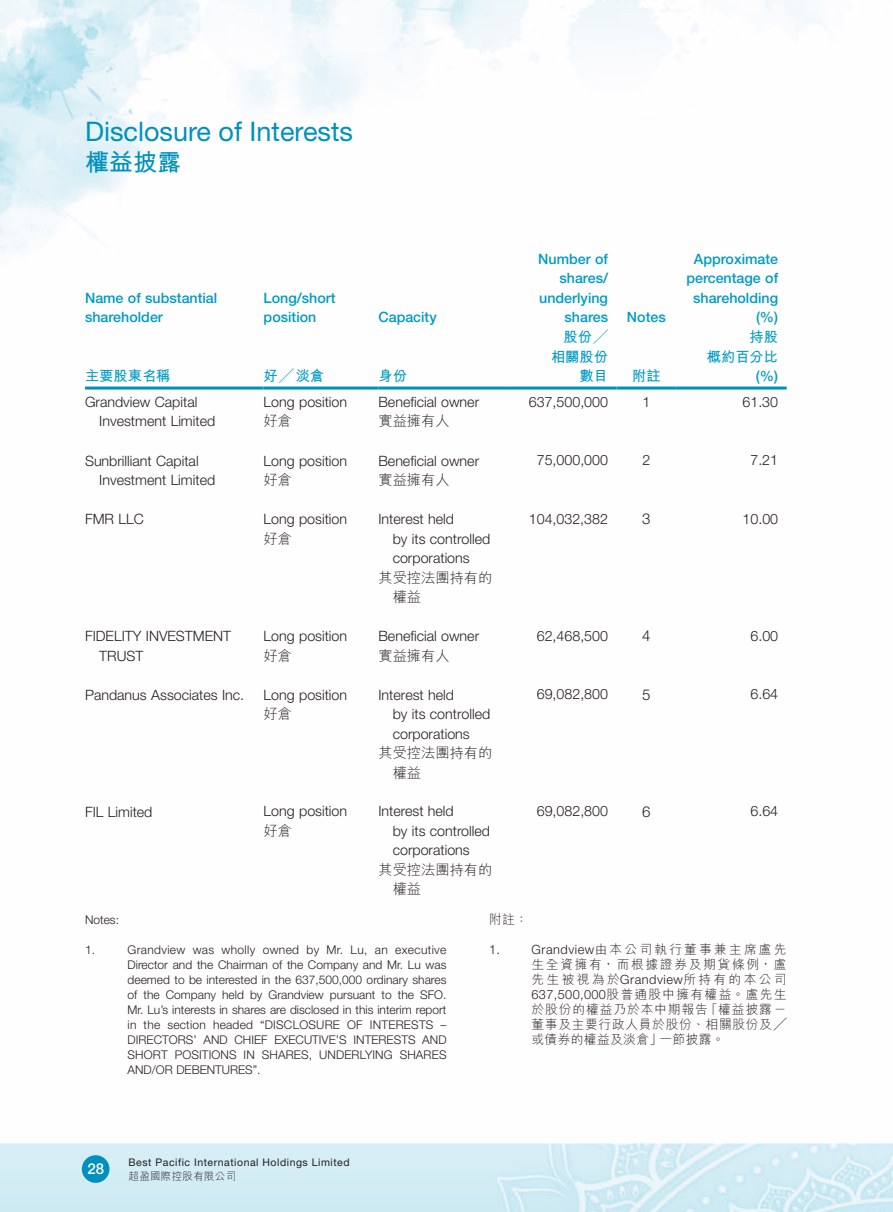
<style>
.page{position:relative;width:893px;height:1212px;background:#fff}
.page>*{position:absolute;margin:0;border:0;box-sizing:border-box;transform-origin:0 0}
.t1{font:27px "Helvetica Neue LT Std";color:#0090be}
.t2{font:700 24px "M Hei HK";color:#0090be}
.t3{font:300 15px "Helvetica Neue LT Std";color:#231f20}
.t4{font:500 15px "Helvetica Neue LT Std";color:#fff}
.t5{font:300 14.25px/19.5px "Helvetica Neue LT Std";color:#231f20}
.t6{font:500 14.25px/19.5px "Helvetica Neue LT Std";color:#009bc5}
.t7{font:300 14.25px/19.5px "M Hei HK";color:#231f20}
.t8{font:700 14.25px/19.5px "M Hei HK";color:#009bc5;text-align:right}
.t9{font:300 12.75px/15px "M Hei HK";letter-spacing:.05em;color:#231f20;text-align:justify}
.t10{font:300 12.75px "Helvetica Neue LT Std";color:#231f20}
.t11{font:300 12px/15px "Helvetica Neue LT Std";letter-spacing:.01em;color:#231f20;text-align:justify}
.t12{font:10.5px "Helvetica Neue LT Std";letter-spacing:.05em;color:#231f20}
.t13{font:300 10.5px "M Hei HK";letter-spacing:.03em;color:#231f20}
.s1{font-family:"Helvetica Neue LT Std"}
</style>
<div class="page">
<img style="left:0;top:0;width:892px;height:1212px">
<div style="left:82px;top:1155px;width:27px;height:28px;background:#0090be;border-radius:50%"></div>
<hr style="left:85px;top:387px;width:179px;height:3px;background:#0090be">
<hr style="left:264px;top:387px;width:114px;height:3px;background:#0090be">
<hr style="left:378px;top:387px;width:128px;height:3px;background:#0090be">
<hr style="left:506px;top:387px;width:111px;height:3px;background:#0090be">
<hr style="left:617px;top:387px;width:59px;height:3px;background:#0090be">
<hr style="left:676px;top:387px;width:111px;height:3px;background:#0090be">
<h1 class="t1" style="left:85px;top:116px;width:270px">Disclosure of Interests</h1>
<h2 class="t2" style="left:85px;top:144px;width:97px">權益披露</h2>
<p class="t6" style="left:85px;top:288px;width:134px">Name of substantial shareholder</p>
<p class="t6" style="left:264px;top:288px;width:74px">Long/short position</p>
<p class="t6" style="left:378px;top:307px;width:60px">Capacity</p>
<p class="t6" style="left:538px;top:249px;width:71px;text-align:right">Number of shares/ underlying shares</p>
<p class="t6" style="left:627px;top:307px;width:40px">Notes</p>
<p class="t6" style="left:686px;top:249px;width:93px;text-align:right">Approximate percentage of shareholding (%)</p>
<p class="t8" style="left:85px;top:365px;width:87px">主要股東名稱</p>
<p class="t8" style="left:264px;top:365px;width:62px">好╱淡倉</p>
<p class="t8" style="left:378px;top:365px;width:30px">身份</p>
<p class="t8" style="left:551px;top:326px;width:58px">股份╱相關股份數目</p>
<p class="t8" style="left:632px;top:365px;width:30px">附註</p>
<p class="t8" style="left:707px;top:326px;width:73px">持股<br>概約百分比</p>
<p class="t6" style="left:756px;top:366px;width:24px">(%)</p>
<p class="t5" style="left:99px;top:391px;width:117px;text-indent:-14px">Grandview Capital<br>Investment Limited</p>
<p class="t5" style="left:264px;top:391px;width:85px">Long position</p>
<p class="t7" style="left:264px;top:411px;width:30px">好倉</p>
<p class="t5" style="left:378px;top:391px;width:102px">Beneficial owner</p>
<p class="t7" style="left:378px;top:411px;width:73px">實益擁有人</p>
<p class="t5" style="left:529px;top:391px;width:81px">637,500,000</p>
<p class="t5" style="left:642px;top:391px;width:9px">1</p>
<p class="t5" style="left:742px;top:391px;width:37px">61.30</p>
<p class="t5" style="left:99px;top:451px;width:117px;text-indent:-14px">Sunbrilliant Capital<br>Investment Limited</p>
<p class="t5" style="left:264px;top:451px;width:85px">Long position</p>
<p class="t7" style="left:264px;top:470px;width:30px">好倉</p>
<p class="t5" style="left:378px;top:451px;width:102px">Beneficial owner</p>
<p class="t7" style="left:378px;top:470px;width:73px">實益擁有人</p>
<p class="t5" style="left:537px;top:450px;width:73px">75,000,000</p>
<p class="t5" style="left:642px;top:450px;width:9px">2</p>
<p class="t5" style="left:750px;top:450px;width:29px">7.21</p>
<p class="t5" style="left:85px;top:509px;width:60px">FMR LLC</p>
<p class="t5" style="left:264px;top:509px;width:85px">Long position</p>
<p class="t7" style="left:264px;top:528px;width:30px">好倉</p>
<p class="t5" style="left:393px;top:509px;width:99px;text-indent:-14px">Interest held<br>by its controlled corporations</p>
<p class="t7" style="left:393px;top:567px;width:101px;text-indent:-14px">其受控法團持有的權益</p>
<p class="t5" style="left:529px;top:508px;width:81px">104,032,382</p>
<p class="t3" style="left:642px;top:510px;width:10px">3</p>
<p class="t5" style="left:742px;top:508px;width:37px">10.00</p>
<p class="t5" style="left:99px;top:626px;width:133px;text-indent:-14px">FIDELITY INVESTMENT<br>TRUST</p>
<p class="t5" style="left:264px;top:626px;width:85px">Long position</p>
<p class="t7" style="left:264px;top:646px;width:30px">好倉</p>
<p class="t5" style="left:378px;top:626px;width:102px">Beneficial owner</p>
<p class="t7" style="left:378px;top:646px;width:73px">實益擁有人</p>
<p class="t5" style="left:537px;top:625px;width:73px">62,468,500</p>
<p class="t3" style="left:642px;top:627px;width:10px">4</p>
<p class="t5" style="left:750px;top:625px;width:29px">6.00</p>
<p class="t5" style="left:85px;top:685px;width:161px">Pandanus Associates Inc.</p>
<p class="t5" style="left:264px;top:685px;width:85px">Long position</p>
<p class="t7" style="left:264px;top:704px;width:30px">好倉</p>
<p class="t5" style="left:393px;top:685px;width:99px;text-indent:-14px">Interest held<br>by its controlled corporations</p>
<p class="t7" style="left:393px;top:743px;width:101px;text-indent:-14px">其受控法團持有的權益</p>
<p class="t5" style="left:537px;top:684px;width:73px">69,082,800</p>
<p class="t3" style="left:642px;top:685px;width:10px">5</p>
<p class="t5" style="left:750px;top:684px;width:29px">6.64</p>
<p class="t5" style="left:85px;top:802px;width:69px">FIL Limited</p>
<p class="t5" style="left:264px;top:801px;width:85px">Long position</p>
<p class="t7" style="left:264px;top:820px;width:30px">好倉</p>
<p class="t5" style="left:393px;top:801px;width:99px;text-indent:-14px">Interest held<br>by its controlled corporations</p>
<p class="t7" style="left:393px;top:859px;width:101px;text-indent:-14px">其受控法團持有的權益</p>
<p class="t5" style="left:537px;top:801px;width:73px">69,082,800</p>
<p class="t3" style="left:642px;top:802px;width:10px">6</p>
<p class="t5" style="left:750px;top:801px;width:29px">6.64</p>
<p class="t11" style="left:85px;top:912px;width:36px">Notes:</p>
<p class="t11" style="left:85px;top:942px;width:12px">1.</p>
<p class="t11" style="left:128px;top:942px;width:321px">Grandview was wholly owned by Mr. Lu, an executive Director and the Chairman of the Company and Mr. Lu was deemed to be interested in the 637,500,000 ordinary shares of the Company held by Grandview pursuant to the SFO.<br>Mr. Lu’s interests in shares are disclosed in this interim report in the section headed “DISCLOSURE OF INTERESTS – DIRECTORS’ AND CHIEF EXECUTIVE’S INTERESTS AND SHORT POSITIONS IN SHARES, UNDERLYING SHARES AND/OR DEBENTURES”.</p>
<p class="t4" style="left:87px;top:1160px;width:18px">28</p>
<p class="t12" style="left:129px;top:1155px;width:222px">Best Pacific International Holdings Limited</p>
<p class="t13" style="left:129px;top:1170px;width:109px">超盈國際控股有限公司</p>
<p class="t9" style="left:489px;top:911px;width:40px">附註：</p>
<p class="t10" style="left:489px;top:941px;width:12px">1.</p>
<p class="t9" style="left:531px;top:941px;width:257px"><span class="s1">Grandview</span>由本公司執行董事兼主席盧先生全資擁有，而根據證券及期貨條例，盧先生被視為於<span class="s1">Grandview</span>所持有的本公司<span class="s1">637,500,000</span>股普通股中擁有權益。盧先生於股份的權益乃於本中期報告「權益披露－董事及主要行政人員於股份、相關股份及╱或債券的權益及淡倉」一節披露。</p>
</div>
